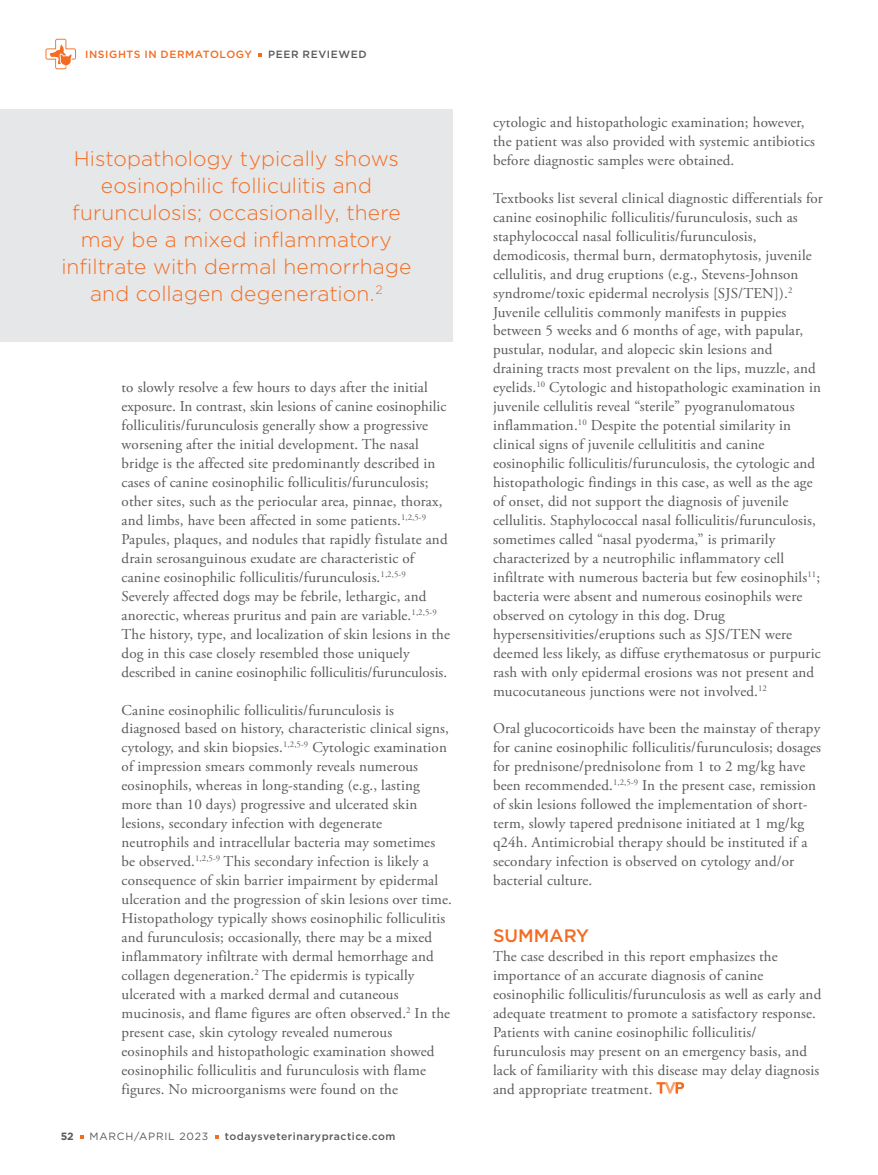
<style>
.page{position:relative;width:878px;height:1175px;background:#fff}
.page>*{position:absolute;margin:0;border:0;box-sizing:border-box;transform-origin:0 0}
.t1{font:300 21px/27px "Gotham";letter-spacing:.005em;color:#f36c21;text-align:center}
.t2{font:500 18px "Gotham";color:#f36c21}
.t3{font:15px/18.9px "Adobe Garamond Pro";letter-spacing:.01em;color:#58595b}
.t4{font:500 10.5px "Gotham";letter-spacing:.05em;color:#58595b}
.t5{font:500 10.5px "Gotham";letter-spacing:.055em;color:#f36c21}
.t6{font:10.5px "Gotham";letter-spacing:.075em;color:#58595b}
.t7{font:700 10.5px "Gotham";color:#58595b}
</style>
<div class="page">
<svg style="left:46px;top:39px;width:30px;height:30px"></svg>
<svg style="left:656px;top:1082px;width:28px;height:11px"></svg>
<div style="left:0;top:109px;width:452px;height:232px;background:#e6e7e8"></div>
<p class="t5" style="left:85px;top:50px;width:168px">INSIGHTS IN DERMATOLOGY</p>
<p class="t4" style="left:268px;top:50px;width:100px">PEER REVIEWED</p>
<h1 class="t1" style="left:61px;top:146px;width:351px">Histopathology typically shows eosinophilic folliculitis and furunculosis; occasionally, there may be a mixed inflammatory infiltrate with dermal hemorrhage and collagen degeneration.<sup>2</sup></h1>
<p class="t3" style="left:121px;top:379px;width:330px">to slowly resolve a few hours to days after the initial exposure. In contrast, skin lesions of canine eosinophilic folliculitis/furunculosis generally show a progressive worsening after the initial development. The nasal bridge is the affected site predominantly described in cases of canine eosinophilic folliculitis/furunculosis; other sites, such as the periocular area, pinnae, thorax, and limbs, have been affected in some patients.<sup>1,2,5-9<br></sup>Papules, plaques, and nodules that rapidly fistulate and drain serosanguinous exudate are characteristic of canine eosinophilic folliculitis/furunculosis.<sup>1,2,5-9<br></sup>Severely affected dogs may be febrile, lethargic, and anorectic, whereas pruritus and pain are variable.<sup>1,2,5-9<br></sup>The history, type, and localization of skin lesions in the dog in this case closely resembled those uniquely described in canine eosinophilic folliculitis/furunculosis.</p>
<p class="t3" style="left:121px;top:701px;width:332px">Canine eosinophilic folliculitis/furunculosis is diagnosed based on history, characteristic clinical signs, cytology, and skin biopsies.<sup>1,2,5-9</sup> Cytologic examination of impression smears commonly reveals numerous eosinophils, whereas in long-standing (e.g., lasting more than 10 days) progressive and ulcerated skin lesions, secondary infection with degenerate neutrophils and intracellular bacteria may sometimes be observed.<sup>1,2,5-9</sup> This secondary infection is likely a consequence of skin barrier impairment by epidermal ulceration and the progression of skin lesions over time.<br>Histopathology typically shows eosinophilic folliculitis and furunculosis; occasionally, there may be a mixed inflammatory infiltrate with dermal hemorrhage and collagen degeneration.<sup>2</sup> The epidermis is typically ulcerated with a marked dermal and cutaneous mucinosis, and flame figures are often observed.<sup>2</sup> In the present case, skin cytology revealed numerous eosinophils and histopathologic examination showed eosinophilic folliculitis and furunculosis with flame figures. No microorganisms were found on the</p>
<p class="t7" style="left:61px;top:1131px;width:15px">52</p>
<p class="t6" style="left:90px;top:1131px;width:120px">MARCH/APRIL 2023</p>
<p class="t4" style="left:225px;top:1131px;width:172px">todaysveterinarypractice.com</p>
<p class="t3" style="left:493px;top:114px;width:323px">cytologic and histopathologic examination; however, the patient was also provided with systemic antibiotics before diagnostic samples were obtained.</p>
<p class="t3" style="left:493px;top:190px;width:331px">Textbooks list several clinical diagnostic differentials for canine eosinophilic folliculitis/furunculosis, such as staphylococcal nasal folliculitis/furunculosis, demodicosis, thermal burn, dermatophytosis, juvenile cellulitis, and drug eruptions (e.g., Stevens-Johnson syndrome/toxic epidermal necrolysis [SJS/TEN]).<sup>2<br></sup>Juvenile cellulitis commonly manifests in puppies between 5 weeks and 6 months of age, with papular, pustular, nodular, and alopecic skin lesions and draining tracts most prevalent on the lips, muzzle, and eyelids.<sup>10</sup> Cytologic and histopathologic examination in juvenile cellulitis reveal “sterile” pyogranulomatous inflammation.<sup>10</sup> Despite the potential similarity in clinical signs of juvenile cellulititis and canine eosinophilic folliculitis/furunculosis, the cytologic and histopathologic findings in this case, as well as the age of onset, did not support the diagnosis of juvenile cellulitis. Staphylococcal nasal folliculitis/furunculosis, sometimes called “nasal pyoderma,” is primarily characterized by a neutrophilic inflammatory cell infiltrate with numerous bacteria but few eosinophils<sup>11</sup>; bacteria were absent and numerous eosinophils were observed on cytology in this dog. Drug hypersensitivities/eruptions such as SJS/TEN were deemed less likely, as diffuse erythematosus or purpuric rash with only epidermal erosions was not present and mucocutaneous junctions were not involved.<sup>12</sup></p>
<p class="t3" style="left:493px;top:720px;width:329px">Oral glucocorticoids have been the mainstay of therapy for canine eosinophilic folliculitis/furunculosis; dosages for prednisone/prednisolone from 1 to 2 mg/kg have been recommended.<sup>1,2,5-9</sup> In the present case, remission of skin lesions followed the implementation of short&shy;term, slowly tapered prednisone initiated at 1 mg/kg q24h. Antimicrobial therapy should be instituted if a secondary infection is observed on cytology and/or bacterial culture.</p>
<p class="t2" style="left:493px;top:927px;width:98px">SUMMARY</p>
<p class="t3" style="left:493px;top:948px;width:330px">The case described in this report emphasizes the importance of an accurate diagnosis of canine eosinophilic folliculitis/furunculosis as well as early and adequate treatment to promote a satisfactory response.<br>Patients with canine eosinophilic folliculitis/ furunculosis may present on an emergency basis, and lack of familiarity with this disease may delay diagnosis and appropriate treatment.</p>
</div>
